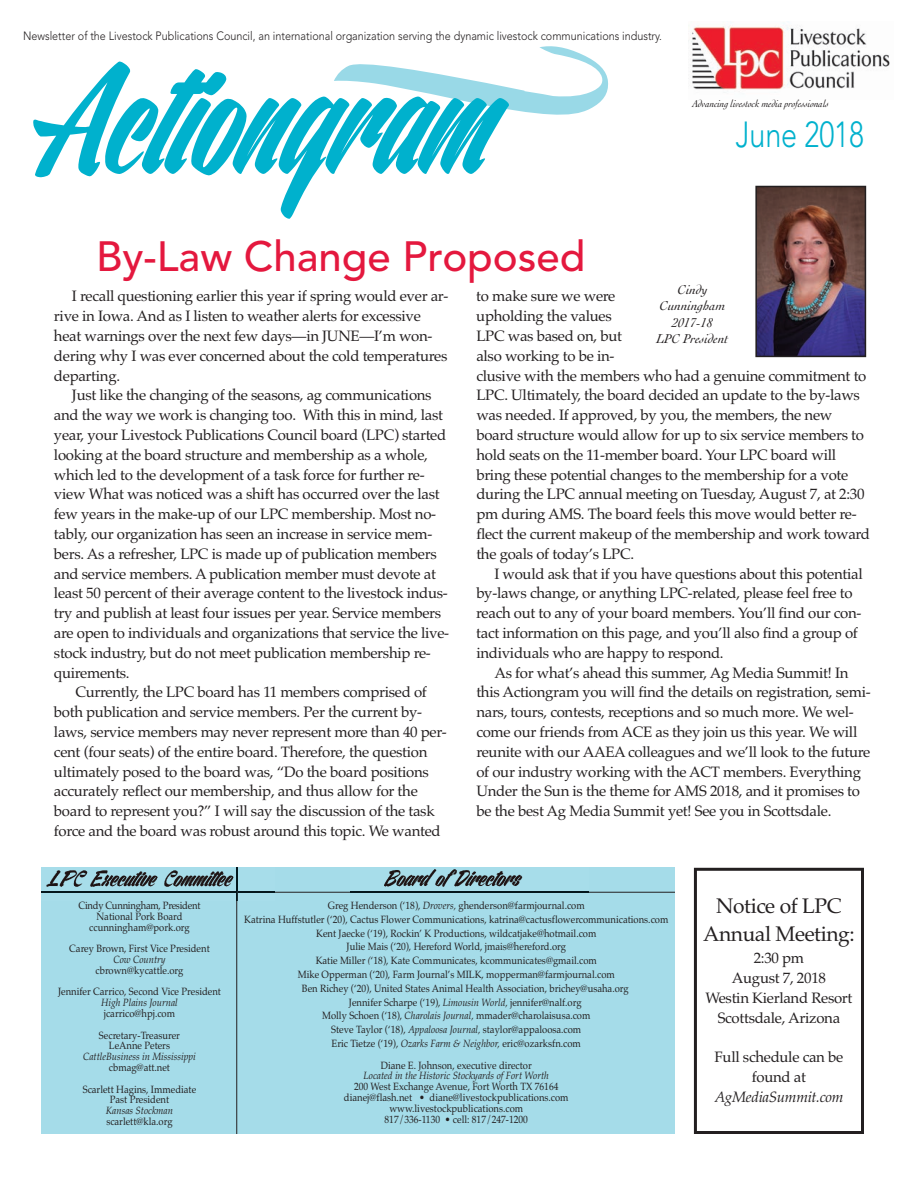
<style>
.page{position:relative;width:918px;height:1188px;background:#fff}
.page>*{position:absolute;margin:0;border:0;box-sizing:border-box;transform-origin:0 0}
.t1{font:195px "Ventography Personal Use Only";color:#00b1cd;scale:.8 1}
.t2{font:500 42px "Avenir";color:#e4183e}
.t3{font:300 36px "Avenir";letter-spacing:-.005em;color:#00b1cd;scale:.8 1}
.t4{font:21px/27.8px "Palatino";letter-spacing:-.02em;color:#231f20;text-align:center}
.t5{font:15px/19.8px "Palatino";letter-spacing:-.02em;color:#231f20}
.t6{font:italic 15px "Palatino";letter-spacing:-.02em;color:#231f20}
.t7{font:italic 13.5px/16.2px "Cochin";color:#231f20;text-align:center}
.t8{font:300 12px "Avenir";color:#231f20;scale:.9 1}
.t9{font:10.5px/10.8px "Palatino";color:#231f20;text-align:center;scale:.9 1}
.t10{font:italic 10.5px "Palatino";color:#231f20;scale:.9 1}
.t11{font:italic 10.5px "Cochin";color:#231f20;scale:.9 1}
.s1{font-style:italic}
</style>
<div class="page">
<svg style="left:334px;top:46px;width:274px;height:69px"></svg>
<div style="left:42px;top:868px;width:633px;height:266px;background:#a5dce9"></div>
<img style="left:688px;top:23px;width:202px;height:70px">
<hr style="left:236px;top:868px;width:1px;height:266px;background:#231f20">
<hr style="left:42px;top:892px;width:633px;height:1px;background:#231f20">
<img style="left:41px;top:867px;width:233px;height:33px">
<img style="left:42px;top:868px;width:232px;height:32px">
<img style="left:42px;top:892px;width:232px;height:1px">
<svg style="left:236px;top:868px;width:1px;height:32px"></svg>
<img style="left:350px;top:867px;width:238px;height:25px">
<img style="left:758px;top:189px;width:105px;height:165px">
<div style="left:755px;top:186px;width:111px;height:171px;border:2px solid #231f20"></div>
<div style="left:694px;top:868px;width:170px;height:266px;border:3px solid #231f20"></div>
<p class="t8" style="left:23px;top:28px;width:711px">Newsletter of the Livestock Publications Council, an international organization serving the dynamic livestock communications industry.</p>
<h1 class="t1" style="left:34px;top:14px;width:568px">Actiongram</h1>
<h2 class="t2" style="left:96px;top:220px;width:491px">By-Law Change Proposed</h2>
<p class="t11" style="left:693px;top:96px;width:153px">Advancing livestock media professionals</p>
<h3 class="t3" style="left:736px;top:113px;width:162px">June 2018</h3>
<p class="t5" style="left:54px;top:286px;width:396px;text-indent:18px">I recall questioning earlier this year if spring would ever ar&shy;rive in Iowa. And as I listen to weather alerts for excessive heat warnings over the next few days—in JUNE—I’m won&shy;dering why I was ever concerned about the cold temperatures departing.</p>
<p class="t5" style="left:54px;top:385px;width:397px;text-indent:18px">Just like the changing of the seasons, ag communications and the way we work is changing too. With this in mind, last year, your Livestock Publications Council board (LPC) started looking at the board structure and membership as a whole, which led to the development of a task force for further re&shy;view What was noticed was a shift has occurred over the last few years in the make-up of our LPC membership. Most no&shy;tably, our organization has seen an increase in service mem&shy;bers. As a refresher, LPC is made up of publication members and service members. A publication member must devote at least 50 percent of their average content to the livestock indus&shy;try and publish at least four issues per year. Service members are open to individuals and organizations that service the live&shy;stock industry, but do not meet publication membership re&shy;quirements.</p>
<p class="t5" style="left:54px;top:682px;width:394px;text-indent:21px">Currently, the LPC board has 11 members comprised of both publication and service members. Per the current by&shy;laws, service members may never represent more than 40 per&shy;cent (four seats) of the entire board. Therefore, the question ultimately posed to the board was, “Do the board positions accurately reflect our membership, and thus allow for the board to represent you?” I will say the discussion of the task force and the board was robust around this topic. We wanted</p>
<p class="t7" style="left:656px;top:281px;width:74px">Cindy<br>Cunningham<br>2017-18<br>LPC President</p>
<p class="t5" style="left:476px;top:286px;width:395px">to make sure we were<br>upholding the values<br>LPC was based on, but<br>also working to be in-<br>clusive with the members who had a genuine commitment to LPC. Ultimately, the board decided an update to the by-laws was needed. If approved, by you, the members, the new board structure would allow for up to six service members to hold seats on the 11-member board. Your LPC board will bring these potential changes to the membership for a vote during the LPC annual meeting on Tuesday, August 7, at 2:30 pm during AMS. The board feels this move would better re&shy;flect the current makeup of the membership and work toward the goals of today’s LPC.</p>
<p class="t5" style="left:476px;top:564px;width:388px;text-indent:18px">I would ask that if you have questions about this potential by-laws change, or anything LPC-related, please feel free to reach out to any of your board members. You’ll find our con&shy;tact information on this page, and you’ll also find a group of individuals who are happy to respond.</p>
<p class="t5" style="left:476px;top:663px;width:396px;text-indent:18px">As for what’s ahead this summer, Ag Media Summit! In this Actiongram you will find the details on registration, semi&shy;nars, tours, contests, receptions and so much more. We wel&shy;come our friends from ACE as they join us this year. We will reunite with our AAEA colleagues and we’ll look to the future of our industry working with the ACT members. Everything Under the Sun is the theme for AMS 2018, and it promises to be the best Ag Media Summit yet! See you in Scottsdale.</p>
<p class="t9" style="left:79px;top:900px;width:137px">Cindy Cunningham, President<br>National Pork Board ccunningham@pork.org</p>
<p class="t9" style="left:69px;top:943px;width:158px">Carey Brown, First Vice President</p>
<p class="t10" style="left:113px;top:953px;width:60px">Cow Country</p>
<p class="t9" style="left:58px;top:959px;width:183px;line-height:21.6px">cbrown@kycattle.org<br>Jennifer Carrico, Second Vice President</p>
<p class="t10" style="left:101px;top:996px;width:87px">High Plains Journal</p>
<p class="t9" style="left:99px;top:1003px;width:92px;line-height:21.6px">jcarrico@hpj.com<br>Secretary-Treasurer</p>
<p class="t9" style="left:109px;top:1040px;width:69px">LeAnne Peters</p>
<p class="t10" style="left:83px;top:1050px;width:127px">CattleBusiness in Mississippi</p>
<p class="t9" style="left:83px;top:1057px;width:128px;line-height:21.6px">cbmag@att.net<br>Scarlett Hagins, Immediate</p>
<p class="t9" style="left:110px;top:1094px;width:67px">Past President</p>
<p class="t10" style="left:106px;top:1104px;width:76px">Kansas Stockman</p>
<p class="t9" style="left:106px;top:1116px;width:75px">scarlett@kla.org</p>
<p class="t9" style="left:328px;top:900px;width:287px">Greg Henderson (‘18), <span class="s1">Drovers,</span> ghenderson@farmjournal.com</p>
<p class="t9" style="left:244px;top:914px;width:473px">Katrina Huffstutler (‘20), Cactus Flower Communications, katrina@cactusflowercommunications.com</p>
<p class="t9" style="left:316px;top:928px;width:313px">Kent Jaecke (‘19), Rockin’ K Productions, wildcatjake@hotmail.com</p>
<p class="t9" style="left:347px;top:941px;width:245px">Julie Mais (‘20), Hereford World, jmais@hereford.org</p>
<p class="t9" style="left:316px;top:955px;width:314px">Katie Miller <span class="s1">(</span>‘18), Kate Communicates, kcommunicates@gmail.com</p>
<p class="t9" style="left:298px;top:969px;width:354px">Mike Opperman (‘20), Farm Journal’s MILK, mopperman@farmjournal.com</p>
<p class="t9" style="left:302px;top:983px;width:365px">Ben Richey (‘20), United States Animal Health Association, brichey@usaha.org</p>
<p class="t9" style="left:349px;top:997px;width:260px">Jennifer Scharpe (‘19), <span class="s1">Limousin World,</span> jennifer@nalf.org</p>
<p class="t9" style="left:322px;top:1010px;width:300px">Molly Schoen (‘18), <span class="s1">Charolais Journal,</span> mmader@charolaisusa.com</p>
<p class="t9" style="left:331px;top:1024px;width:279px">Steve Taylor (‘18), <span class="s1">Appaloosa Journal,</span> staylor@appaloosa.com</p>
<p class="t9" style="left:332px;top:1038px;width:279px">Eric Tietze (‘19), <span class="s1">Ozarks Farm &amp; Neighbor,</span> eric@ozarksfn.com</p>
<p class="t9" style="left:381px;top:1060px;width:169px">Diane E. Johnson, executive director</p>
<p class="t10" style="left:364px;top:1070px;width:207px">Located in the Historic Stockyards of Fort Worth</p>
<p class="t9" style="left:344px;top:1081px;width:251px">200 West Exchange Avenue, Fort Worth TX 76164 dianej@flash.net • diane@livestockpublications.com www.livestockpublications.com<br>817/336-1130 • cell: 817/247-1200</p>
<h3 class="t4" style="left:703px;top:892px;width:153px">Notice of LPC<br>Annual Meeting:</h3>
<p class="t5" style="left:705px;top:948px;width:149px;text-align:center">2:30 pm<br>August 7, 2018<br>Westin Kierland Resort<br>Scottsdale, Arizona</p>
<p class="t5" style="left:715px;top:1047px;width:130px;text-align:center">Full schedule can be found at</p>
<p class="t6" style="left:714px;top:1088px;width:131px">AgMediaSummit.com</p>
</div>
